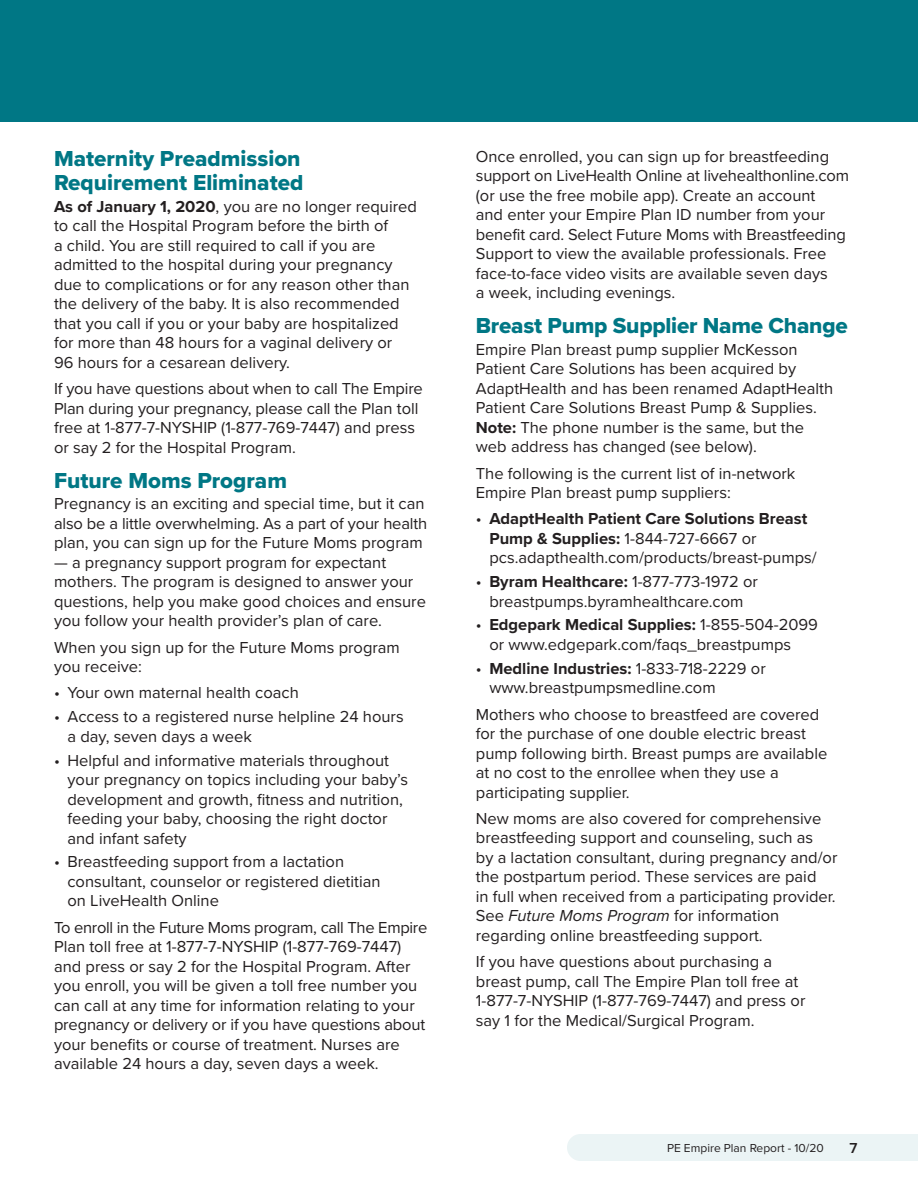
<style>
.page{position:relative;width:918px;height:1188px;background:#fff}
.page>*{position:absolute;margin:0;border:0;box-sizing:border-box;transform-origin:0 0}
.t1{font:22.5px/24px "Proxima Nova Extrabld";color:#007785}
.t2{font:16.5px/19.5px "Proxima Nova";color:#231f20}
.t3{font:600 15px "Proxima Nova";color:#231f20}
.t4{font:12px "Proxima Nova";color:#231f20}
.s1{font-weight:700}
.s2{font-style:italic}
</style>
<div class="page">
<div style="left:567px;top:1134px;width:27px;height:27px;background:#ebf4f5;border-radius:50%"></div>
<div style="left:580px;top:1134px;width:338px;height:27px;background:#ebf4f5"></div>
<div style="left:0;top:0;width:918px;height:122px;background:#007785"></div>
<h1 class="t1" style="left:54px;top:146px;width:251px">Maternity Preadmission<br>Requirement Eliminated</h1>
<p class="t2" style="left:54px;top:196px;width:364px"><span class="s1">As of January 1, 2020</span>, you are no longer required to call the Hospital Program before the birth of<br>a child. You are still required to call if you are admitted to the hospital during your pregnancy due to complications or for any reason other than the delivery of the baby. It is also recommended that you call if you or your baby are hospitalized for more than 48 hours for a vaginal delivery or<br>96 hours for a cesarean delivery.</p>
<p class="t2" style="left:54px;top:378px;width:370px">If you have questions about when to call The Empire Plan during your pregnancy, please call the Plan toll free at 1-877-7-NYSHIP (1-877-769-7447) and press or say 2 for the Hospital Program.</p>
<h1 class="t1" style="left:54px;top:468px;width:235px">Future Moms Program</h1>
<p class="t2" style="left:54px;top:493px;width:375px">Pregnancy is an exciting and special time, but it can also be a little overwhelming. As a part of your health plan, you can sign up for the Future Moms program</p>
<p class="t2" style="left:54px;top:552px;width:374px">— a pregnancy support program for expectant mothers. The program is designed to answer your questions, help you make good choices and ensure you follow your health provider’s plan of care.</p>
<p class="t2" style="left:54px;top:637px;width:347px">When you sign up for the Future Moms program you receive:</p>
<p class="t2" style="left:54px;top:682px;width:246px">• Your own maternal health coach</p>
<p class="t2" style="left:67px;top:706px;width:338px;text-indent:-13px">• Access to a registered nurse helpline 24 hours a day, seven days a week</p>
<p class="t2" style="left:67px;top:750px;width:342px;text-indent:-13px">• Helpful and informative materials throughout your pregnancy on topics including your baby’s development and growth, fitness and nutrition, feeding your baby, choosing the right doctor and infant safety</p>
<p class="t2" style="left:67px;top:851px;width:315px;text-indent:-13px">• Breastfeeding support from a lactation consultant, counselor or registered dietitian on LiveHealth Online</p>
<p class="t2" style="left:54px;top:917px;width:375px">To enroll in the Future Moms program, call The Empire Plan toll free at 1-877-7-NYSHIP (1-877-769-7447) and press or say 2 for the Hospital Program. After you enroll, you will be given a toll free number you can call at any time for information relating to your pregnancy or delivery or if you have questions about your benefits or course of treatment. Nurses are available 24 hours a day, seven days a week.</p>
<p class="t2" style="left:476px;top:146px;width:375px">Once enrolled, you can sign up for breastfeeding support on LiveHealth Online at livehealthonline.com (or use the free mobile app). Create an account<br>and enter your Empire Plan ID number from your benefit card. Select Future Moms with Breastfeeding Support to view the available professionals. Free face-to-face video visits are available seven days<br>a week, including evenings.</p>
<h1 class="t1" style="left:476px;top:313px;width:373px">Breast Pump Supplier Name Change</h1>
<p class="t2" style="left:476px;top:339px;width:359px">Empire Plan breast pump supplier McKesson Patient Care Solutions has been acquired by AdaptHealth and has been renamed AdaptHealth Patient Care Solutions Breast Pump &amp; Supplies.<br><span class="s1">Note:</span> The phone number is the same, but the web address has changed (see below).</p>
<p class="t2" style="left:476px;top:463px;width:321px">The following is the current list of in-network<br>Empire Plan breast pump suppliers:</p>
<p class="t2" style="left:489px;top:508px;width:329px;text-indent:-13px">• <span class="s1">AdaptHealth Patient Care Solutions Breast<br>Pump &amp; Supplies:</span> 1-844-727-6667 or pcs.adapthealth.com/products/breast-pumps/</p>
<p class="t2" style="left:476px;top:571px;width:284px;text-align:center">• <span class="s1">Byram Healthcare:</span> 1-877-773-1972 or breastpumps.byramhealthcare.com</p>
<p class="t2" style="left:489px;top:614px;width:330px;text-indent:-13px">• <span class="s1">Edgepark Medical Supplies:</span> 1-855-504-2099 or www.edgepark.com/faqs_breastpumps</p>
<p class="t2" style="left:489px;top:658px;width:278px;text-indent:-13px">• <span class="s1">Medline Industries:</span> 1-833-718-2229 or www.breastpumpsmedline.com</p>
<p class="t2" style="left:476px;top:704px;width:353px">Mothers who choose to breastfeed are covered for the purchase of one double electric breast pump following birth. Breast pumps are available at no cost to the enrollee when they use a participating supplier.</p>
<p class="t2" style="left:476px;top:808px;width:363px">New moms are also covered for comprehensive breastfeeding support and counseling, such as<br>by a lactation consultant, during pregnancy and/or the postpartum period. These services are paid<br>in full when received from a participating provider.<br>See <span class="s2">Future Moms Program</span> for information regarding online breastfeeding support.</p>
<p class="t2" style="left:476px;top:951px;width:331px">If you have questions about purchasing a breast pump, call The Empire Plan toll free at 1-877-7-NYSHIP (1-877-769-7447) and press or say 1 for the Medical/Surgical Program.</p>
<p class="t4" style="left:667px;top:1139px;width:158px">PE Empire Plan Report - 10/20</p>
<p class="t3" style="left:850px;top:1137px;width:9px">7</p>
</div>
